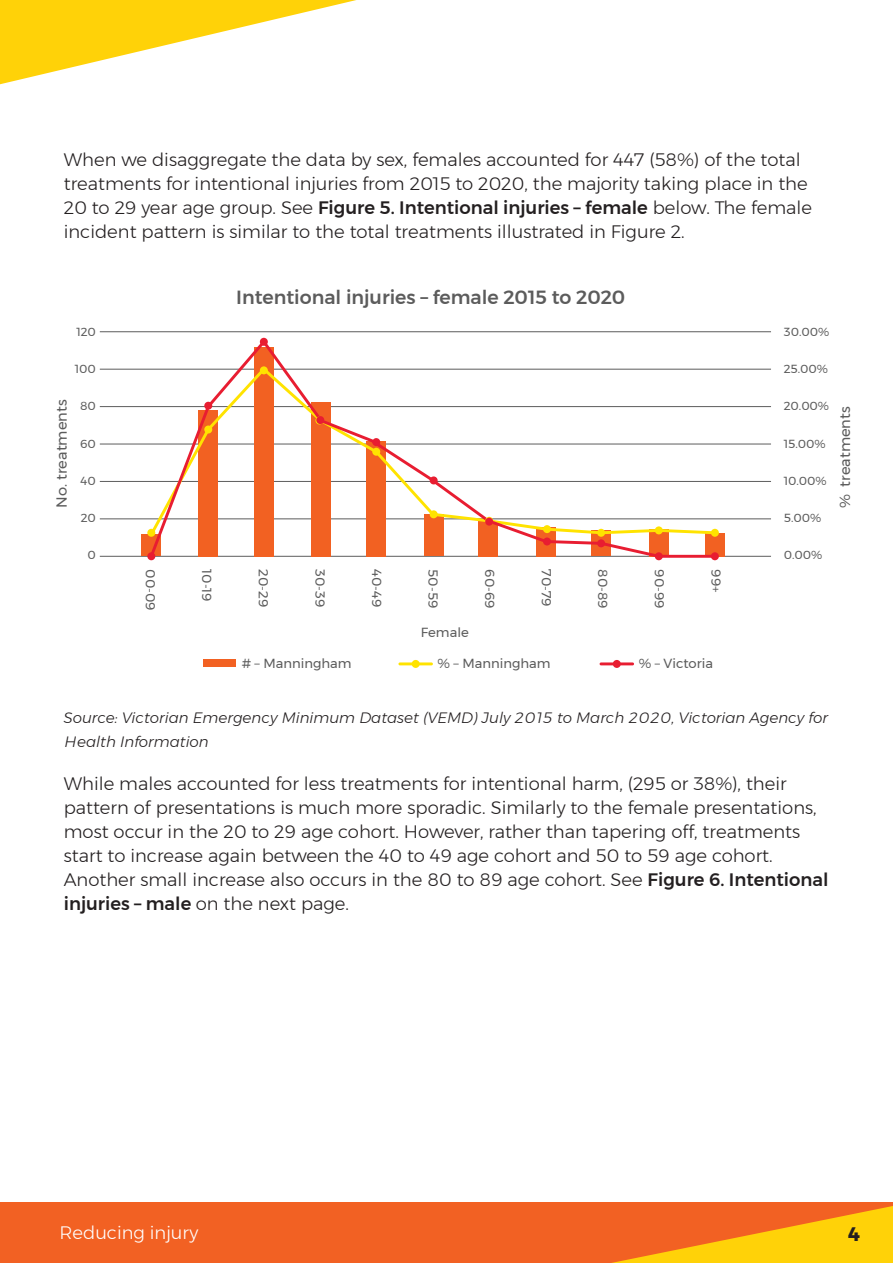
<style>
.page{position:relative;width:893px;height:1263px;background:#fff}
.page>*{position:absolute;margin:0;border:0;box-sizing:border-box;transform-origin:0 0}
.t1{font:700 19.5px "Montserrat";color:#231f20}
.t2{font:500 19.05px "Montserrat";color:#5c5c5c}
.body{font:300 18px/24px "Montserrat";color:#231f20}
.t3{font:300 18px "Montserrat";color:#fff}
.Source{font:italic 300 15px/24px "Montserrat";color:#231f20}
.t4{font:14.55px "Montserrat";color:#5c5c5c}
.t5{font:13.2px "Montserrat";color:#5c5c5c}
.t6{font:11.7px "Montserrat";color:#5c5c5c}
.s1{font-weight:500}
</style>
<div class="page">
<div style="left:0;top:1202px;width:893px;height:61px;background:#f26123"></div>
<svg style="left:612px;top:1206px;width:281px;height:57px"></svg>
<svg style="left:0;top:0;width:356px;height:85px"></svg>
<hr style="left:100px;top:331px;width:671px;height:1px;background:#5c5c5c">
<hr style="left:100px;top:369px;width:671px;height:1px;background:#5c5c5c">
<hr style="left:100px;top:444px;width:671px;height:1px;background:#5c5c5c">
<hr style="left:100px;top:481px;width:671px;height:1px;background:#5c5c5c">
<hr style="left:100px;top:406px;width:671px;height:1px;background:#5c5c5c">
<hr style="left:100px;top:519px;width:671px;height:1px;background:#5c5c5c">
<hr style="left:100px;top:556px;width:671px;height:1px;background:#5c5c5c">
<hr style="left:398px;top:662px;width:35px;height:3px;background:#ffe300">
<div style="left:412px;top:660px;width:8px;height:8px;background:#ffe300;border-radius:50%"></div>
<hr style="left:600px;top:662px;width:34px;height:3px;background:#e81d31">
<div style="left:613px;top:660px;width:8px;height:8px;background:#e81d31;border-radius:50%"></div>
<div style="left:203px;top:659px;width:32px;height:7px;background:#f26122"></div>
<div style="left:142px;top:534px;width:19px;height:22px;background:#f26122"></div>
<div style="left:705px;top:533px;width:20px;height:23px;background:#f26122"></div>
<svg style="left:148px;top:337px;width:570px;height:223px"></svg>
<div style="left:147px;top:552px;width:8px;height:8px;background:#e81d31;border-radius:50%"></div>
<div style="left:147px;top:529px;width:8px;height:8px;background:#ffe300;border-radius:50%"></div>
<div style="left:204px;top:425px;width:8px;height:8px;background:#ffe300;border-radius:50%"></div>
<div style="left:260px;top:366px;width:8px;height:8px;background:#ffe300;border-radius:50%"></div>
<div style="left:315px;top:416px;width:8px;height:8px;background:#fcd202;border-radius:50%"></div>
<div style="left:316px;top:416px;width:8px;height:8px;background:#e81d31;border-radius:50%"></div>
<div style="left:372px;top:438px;width:8px;height:8px;background:#e81d31;border-radius:50%"></div>
<div style="left:430px;top:476px;width:8px;height:8px;background:#e81d31;border-radius:50%"></div>
<div style="left:485px;top:518px;width:8px;height:8px;background:#e81d31;border-radius:50%"></div>
<div style="left:543px;top:525px;width:8px;height:8px;background:#ffe300;border-radius:50%"></div>
<div style="left:597px;top:529px;width:8px;height:8px;background:#ffe300;border-radius:50%"></div>
<div style="left:655px;top:526px;width:8px;height:8px;background:#ffe300;border-radius:50%"></div>
<div style="left:711px;top:529px;width:8px;height:8px;background:#ffe300;border-radius:50%"></div>
<div style="left:711px;top:552px;width:8px;height:8px;background:#e81d31;border-radius:50%"></div>
<div style="left:655px;top:552px;width:8px;height:8px;background:#e81d31;border-radius:50%"></div>
<div style="left:597px;top:539px;width:8px;height:8px;background:#e81d31;border-radius:50%"></div>
<div style="left:543px;top:537px;width:8px;height:8px;background:#e81d31;border-radius:50%"></div>
<div style="left:430px;top:510px;width:8px;height:8px;background:#ffe300;border-radius:50%"></div>
<div style="left:372px;top:448px;width:8px;height:8px;background:#ffe300;border-radius:50%"></div>
<div style="left:260px;top:338px;width:8px;height:8px;background:#e81d31;border-radius:50%"></div>
<div style="left:204px;top:402px;width:8px;height:8px;background:#e81d31;border-radius:50%"></div>
<p class="body" style="left:64px;top:148px;width:750px">When we disaggregate the data by sex, females accounted for 447 (58%) of the total treatments for intentional injuries from 2015 to 2020, the majority taking place in the 20 to 29 year age group. See <span class="s1">Figure 5. Intentional injuries – female</span> below. The female incident pattern is similar to the total treatments illustrated in Figure 2.</p>
<p class="t2" style="left:236px;top:282px;width:391px">Intentional injuries – female 2015 to 2020</p>
<p class="t6" style="left:76px;top:323px;width:21px">120</p>
<p class="t6" style="left:75px;top:360px;width:22px">100</p>
<p class="t6" style="left:80px;top:397px;width:17px">80</p>
<p class="t6" style="left:80px;top:434px;width:17px">60</p>
<p class="t6" style="left:81px;top:472px;width:17px">40</p>
<p class="t6" style="left:81px;top:509px;width:17px">20</p>
<p class="t6" style="left:87px;top:546px;width:10px">0</p>
<p class="t6" style="left:784px;top:323px;width:47px">30.00%</p>
<p class="t6" style="left:784px;top:360px;width:46px">25.00%</p>
<p class="t6" style="left:784px;top:397px;width:47px">20.00%</p>
<p class="t6" style="left:784px;top:434px;width:43px">15.00%</p>
<p class="t6" style="left:784px;top:472px;width:44px">10.00%</p>
<p class="t6" style="left:784px;top:509px;width:39px">5.00%</p>
<p class="t6" style="left:784px;top:546px;width:40px">0.00%</p>
<p class="t4" style="left:51px;top:507px;width:109px;rotate:-90deg">No. treatments</p>
<p class="t4" style="left:834px;top:508px;width:103px;rotate:-90deg">% treatments</p>
<p class="t5" style="left:160px;top:569px;width:43px;rotate:90deg">00-09</p>
<p class="t5" style="left:217px;top:569px;width:34px;rotate:90deg">10-19</p>
<p class="t5" style="left:274px;top:569px;width:39px;rotate:90deg">20-29</p>
<p class="t5" style="left:330px;top:569px;width:39px;rotate:90deg">30-39</p>
<p class="t5" style="left:387px;top:569px;width:40px;rotate:90deg">40-49</p>
<p class="t5" style="left:443px;top:569px;width:40px;rotate:90deg">50-59</p>
<p class="t5" style="left:500px;top:569px;width:41px;rotate:90deg">60-69</p>
<p class="t5" style="left:556px;top:569px;width:39px;rotate:90deg">70-79</p>
<p class="t5" style="left:613px;top:569px;width:41px;rotate:90deg">80-89</p>
<p class="t5" style="left:670px;top:569px;width:41px;rotate:90deg">90-99</p>
<p class="t5" style="left:726px;top:569px;width:25px;rotate:90deg">99+</p>
<p class="t5" style="left:421px;top:622px;width:50px">Female</p>
<p class="t5" style="left:242px;top:653px;width:111px"># – Manningham</p>
<p class="t5" style="left:438px;top:653px;width:114px">% – Manningham</p>
<p class="t5" style="left:639px;top:653px;width:76px">% – Victoria</p>
<p class="Source" style="left:64px;top:705px;width:766px">Source: Victorian Emergency Minimum Dataset (VEMD) July 2015 to March 2020, Victorian Agency for<br>Health Information</p>
<p class="body" style="left:64px;top:771px;width:766px">While males accounted for less treatments for intentional harm, (295 or 38%), their pattern of presentations is much more sporadic. Similarly to the female presentations, most occur in the 20 to 29 age cohort. However, rather than tapering off, treatments start to increase again between the 40 to 49 age cohort and 50 to 59 age cohort.<br>Another small increase also occurs in the 80 to 89 age cohort. See <span class="s1">Figure 6. Intentional injuries – male</span> on the next page.</p>
<p class="t3" style="left:60px;top:1219px;width:140px">Reducing injury</p>
<p class="t1" style="left:848px;top:1218px;width:13px">4</p>
</div>
